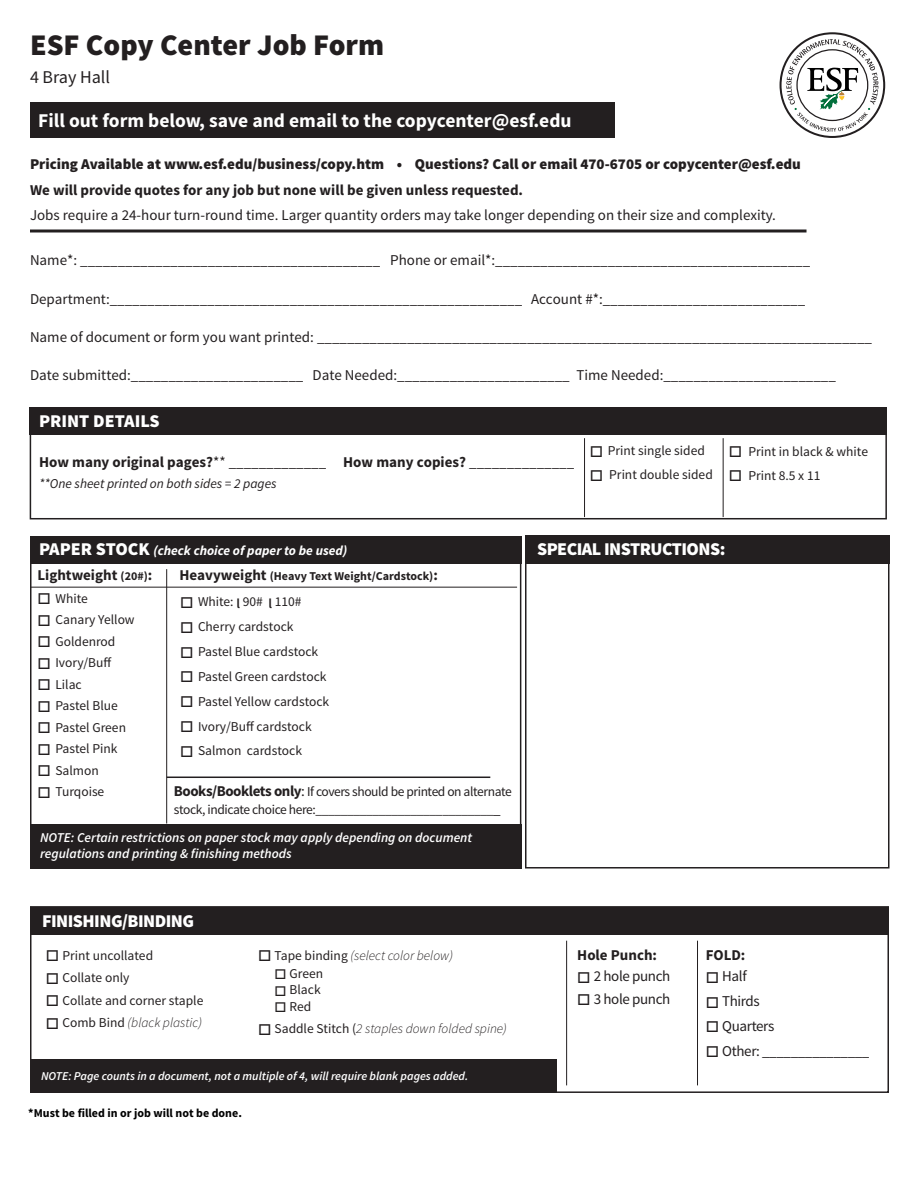
<style>
.page{position:relative;width:918px;height:1188px;background:#fff}
.page>*{position:absolute;margin:0;border:0;box-sizing:border-box;transform-origin:0 0}
.t1{font:900 30px "Source Sans Pro";color:#231f20}
.t2{font:700 19.5px "Source Sans Pro";color:#fff}
.t3{font:900 18px "Source Sans Pro";letter-spacing:-.03em;color:#fff}
.t4{font:900 18px "Source Sans Pro";color:#fff}
.t5{font:18px "Source Sans Pro";color:#231f20}
.t6{font:15px "Source Sans Pro";color:#231f20}
.t7{font:900 15px/26.2px "Source Sans Pro";color:#231f20}
.t8{font:700 15px "Source Sans Pro";color:#231f20}
.t9{font:15px/24.8px "Source Sans Pro";letter-spacing:-.025em;color:#231f20}
.t10{font:15px/21.5px "Wingdings";color:#231f20;text-align:justify}
.t11{font:13.5px/21.5px "Source Sans Pro";color:#231f20}
.t12{font:13.5px "Source Sans Pro";letter-spacing:-.03em;color:#231f20}
.t13{font:italic 600 13.5px/16.5px "Source Sans Pro";color:#fff}
.t14{font:italic 300 13.5px "Source Sans Pro";color:#231f20}
.t15{font:italic 700 13.5px "Source Sans Pro";color:#fff}
.t16{font:italic 13.5px "Source Sans Pro";color:#231f20}
.t17{font:13.5px/16.5px "Wingdings";color:#231f20;text-align:justify}
.t18{font:italic 600 12px "Source Sans Pro";color:#fff}
.t19{font:700 12px "Source Sans Pro";color:#231f20}
.t20{font:700 12px "Source Sans Pro";color:#000}
.s1{font-weight:700}
.s2{font-weight:400}
.s3{font-weight:900;font-style:normal;font-size:18px}
.s4{font-size:12px}
.s5{font-size:15px}
.s6{font-weight:600}
.s7{font-weight:700;font-size:15px}
.s8{font-weight:300;font-style:italic}
.s9{font-weight:400;font-style:normal}
</style>
<div class="page">
<hr style="left:30px;top:230px;width:777px;height:2px;background:#231f20">
<hr style="left:697px;top:941px;width:1px;height:144px;background:#231f20">
<hr style="left:566px;top:941px;width:1px;height:144px;background:#231f20">
<svg style="left:29px;top:410px;width:858px;height:459px"></svg>
<div style="left:30px;top:906px;width:859px;height:187px;border:2px solid #231f20"></div>
<div style="left:30px;top:103px;width:584px;height:35px;background:#231f20"></div>
<div style="left:30px;top:408px;width:857px;height:27px;background:#231f20"></div>
<div style="left:30px;top:536px;width:491px;height:27px;background:#231f20"></div>
<div style="left:525px;top:535px;width:365px;height:28px;background:#231f20"></div>
<div style="left:30px;top:824px;width:491px;height:45px;background:#231f20"></div>
<div style="left:525px;top:540px;width:365px;height:329px;border:2px solid #231f20"></div>
<div style="left:30px;top:907px;width:859px;height:28px;background:#231f20"></div>
<div style="left:30px;top:1059px;width:526px;height:33px;background:#231f20"></div>
<div style="left:780px;top:32px;width:105px;height:106px;border:2px solid #231f20;border-radius:50%"></div>
<svg style="left:786px;top:39px;width:92px;height:93px"></svg>
<h1 class="t1" style="left:30px;top:25px;width:356px">ESF Copy Center Job Form</h1>
<p class="t5" style="left:30px;top:66px;width:82px">4 Bray Hall</p>
<p class="t2" style="left:38px;top:108px;width:535px">Fill out form below, save and email to the copycenter@esf.edu</p>
<p class="t7" style="left:30px;top:151px;width:772px">Pricing Available at www.esf.edu/business/copy.htm • Questions? Call or email 470-6705 or copycenter@esf.edu<br><span class="s1">We will provide quotes for any job but none will be given unless requested.</span></p>
<p class="t6" style="left:30px;top:206px;width:748px">Jobs require a 24-hour turn-round time. Larger quantity orders may take longer depending on their size and complexity.</p>
<p class="t6" style="left:30px;top:251px;width:352px">Name*: ________________________________________</p>
<p class="t6" style="left:390px;top:251px;width:421px">Phone or email*:__________________________________________</p>
<p class="t6" style="left:30px;top:289px;width:494px">Department:_______________________________________________________</p>
<p class="t6" style="left:531px;top:289px;width:276px">Account #*:___________________________</p>
<p class="t6" style="left:30px;top:328px;width:844px">Name of document or form you want printed: __________________________________________________________________________</p>
<p class="t6" style="left:30px;top:366px;width:275px">Date submitted:_______________________</p>
<p class="t6" style="left:313px;top:366px;width:259px">Date Needed:_______________________</p>
<p class="t6" style="left:577px;top:366px;width:261px">Time Needed:_______________________</p>
<p class="t4" style="left:39px;top:410px;width:122px">PRINT DETAILS</p>
<p class="t11" style="left:590px;top:440px;width:117px">□ Print single sided</p>
<p class="t11" style="left:729px;top:441px;width:141px">□ Print in black &amp; white</p>
<p class="t8" style="left:39px;top:452px;width:289px">How many original pages?<span class="s2">** _____________</span></p>
<p class="t8" style="left:343px;top:452px;width:232px">How many copies? <span class="s2">______________</span></p>
<p class="t11" style="left:590px;top:464px;width:154px">□ Print double sided □</p>
<p class="t11" style="left:748px;top:465px;width:74px">Print 8.5 x 11</p>
<p class="t16" style="left:39px;top:475px;width:239px">**One sheet printed on both sides = 2 pages</p>
<p class="t15" style="left:39px;top:542px;width:310px"><span class="s3">PAPER STOCK</span> (check choice of paper to be used)</p>
<p class="t3" style="left:537px;top:538px;width:190px">SPECIAL INSTRUCTIONS:</p>
<p class="t8" style="left:38px;top:566px;width:116px">Lightweight <span class="s4">(20#)</span>:</p>
<p class="t19" style="left:180px;top:569px;width:260px"><span class="s5">Heavyweight</span> (Heavy Text Weight/Cardstock)<span class="s5">:</span></p>
<p class="t10" style="left:37px;top:589px;width:15px">□ □ □ □ □ □ □ □ □ □</p>
<p class="t11" style="left:55px;top:588px;width:81px">White<br>Canary Yellow<br>Goldenrod<br>Ivory/Buf<br>Lilac<br>Pastel Blue<br>Pastel Green<br>Pastel Pink<br>Salmon<br>Turqoise</p>
<p class="t10" style="left:180px;top:590px;width:15px;line-height:24.8px">□ □ □ □ □ □ □</p>
<p class="t11" style="left:198px;top:590px;width:133px;line-height:24.9px">White: <span class="s6">l</span> 90# <span class="s6">l</span> 110#<br>Cherry cardstock<br>Pastel Blue cardstock<br>Pastel Green cardstock<br>Pastel Yellow cardstock<br>Ivory/Buf cardstock<br>Salmon cardstock</p>
<p class="t12" style="left:174px;top:784px;width:340px"><span class="s7">Books/Booklets only</span><span class="s5">:</span> If covers should be printed on alternate</p>
<p class="t12" style="left:174px;top:802px;width:328px">stock, indicate choice here:____________________________<span class="s5">_</span></p>
<p class="t13" style="left:40px;top:829px;width:434px">NOTE: Certain restrictions on paper stock may apply depending on document regulations and printing &amp; finishing methods</p>
<p class="t3" style="left:42px;top:909px;width:154px">FINISHING/BINDING</p>
<p class="t10" style="left:46px;top:945px;width:15px;line-height:22.5px">□ □ □ □</p>
<p class="t11" style="left:62px;top:944px;width:143px;line-height:22.5px">Print uncollated<br>Collate only<br>Collate and corner staple<br>Comb Bind <span class="s8">(black plastic)</span></p>
<p class="t14" style="left:258px;top:947px;width:196px">□ <span class="s9">Tape binding</span> (select color below)</p>
<p class="t8" style="left:577px;top:946px;width:81px">Hole Punch:</p>
<p class="t8" style="left:706px;top:946px;width:41px">FOLD:</p>
<p class="t17" style="left:275px;top:966px;width:14px">□ □ □</p>
<p class="t11" style="left:290px;top:965px;width:35px;line-height:16.5px">Green<br>Black<br>Red</p>
<p class="t9" style="left:594px;top:964px;width:78px">2 hole punch</p>
<p class="t10" style="left:706px;top:965px;width:15px;line-height:24.8px">□ □ □ □</p>
<p class="t9" style="left:722px;top:964px;width:54px">Half<br>Thirds<br>Quarters</p>
<p class="t9" style="left:577px;top:987px;width:95px">□ 3 hole punch</p>
<p class="t14" style="left:258px;top:1020px;width:250px">□ <span class="s9">Saddle Stitch (</span>2 staples down folded spine)</p>
<p class="t18" style="left:41px;top:1069px;width:429px">NOTE: Page counts in a document, not a multiple of 4, will require blank pages added.</p>
<p class="t20" style="left:28px;top:1105px;width:215px">*Must be filled in or job will not be done.</p>
<p class="t6" style="left:722px;top:1041px;width:149px">Other: _______________</p>
</div>
